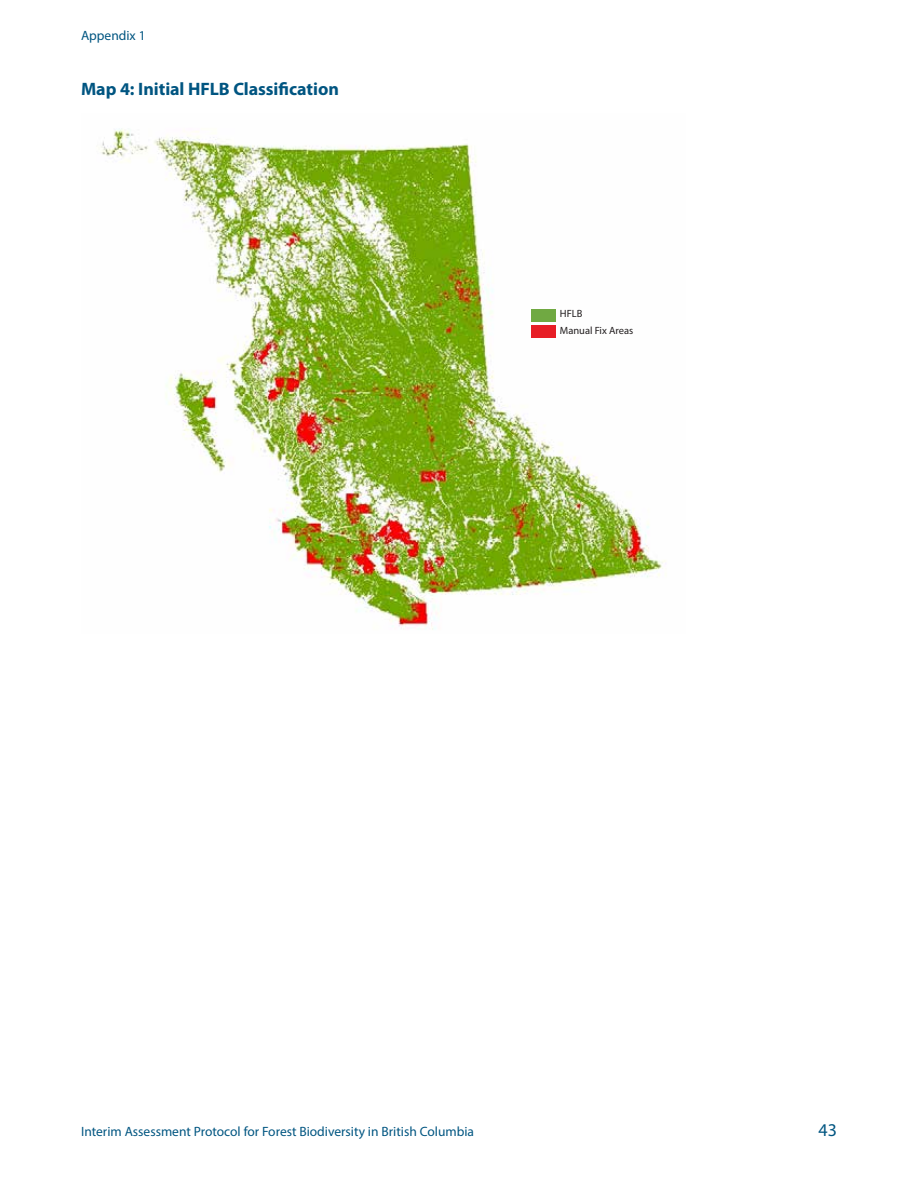
<style>
.page{position:relative;width:918px;height:1188px;background:#fff}
.page>*{position:absolute;margin:0;border:0;box-sizing:border-box;transform-origin:0 0}
.t1{font:700 18px "Myriad Pro";letter-spacing:-.005em;color:#005581}
.t2{font:18px "Myriad Pro";color:#005581}
.t3{font:13.5px "Myriad Pro";color:#005581}
.t4{font:10.5px/17px "Myriad Pro";color:#231f20}
</style>
<div class="page">
<img style="left:101px;top:128px;width:565px;height:502px">
<div style="left:531px;top:325px;width:25px;height:13px;background:#e71e26"></div>
<div style="left:531px;top:309px;width:25px;height:12px;background:#70a942"></div>
<p class="t3" style="left:81px;top:28px;width:66px">Appendix 1</p>
<h1 class="t1" style="left:81px;top:77px;width:259px">Map 4: Initial HFLB Classification</h1>
<p class="t4" style="left:560px;top:305px;width:75px">HFLB<br>Manual Fix Areas</p>
<p class="t3" style="left:81px;top:1123px;width:395px">Interim Assessment Protocol for Forest Biodiversity in British Columbia</p>
<h1 class="t2" style="left:819px;top:1119px;width:20px">43</h1>
</div>
